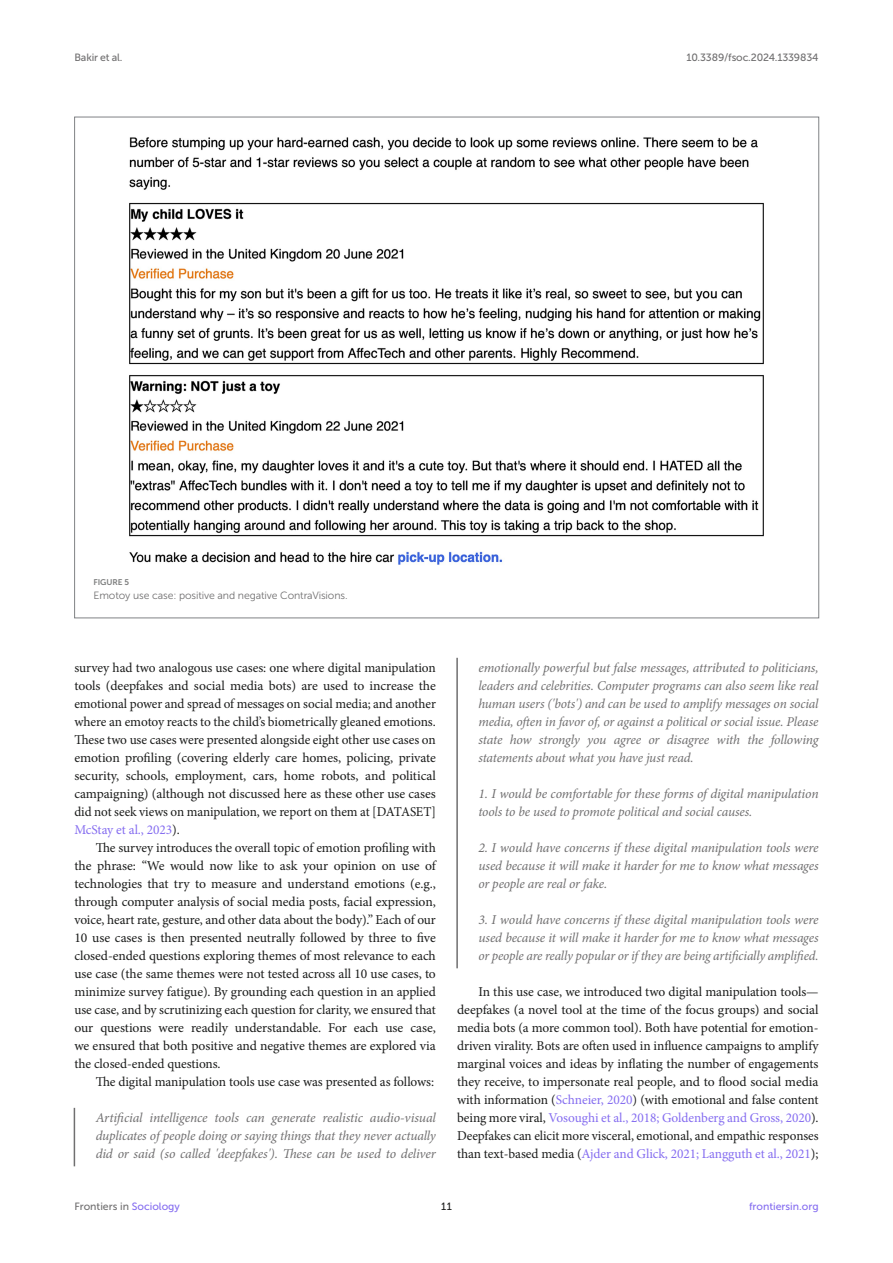
<style>
.page{position:relative;width:893px;height:1263px;background:#fff}
.page>*{position:absolute;margin:0;border:0;box-sizing:border-box;transform-origin:0 0}
.TEXT{font:13.5px/18px "Minion Pro";letter-spacing:-.005em;color:#1b1c1b;text-align:justify}
.BLOCK_QTN_ABV{font:italic 13.5px/18px "Minion Pro";letter-spacing:-.015em;color:#706f70;text-align:justify}
.TEXT_FLUSH{font:13.5px/18px "Minion Pro";letter-spacing:-.01em;color:#1b1c1b;text-align:justify}
.t1{font:10.5px "Museo Sans 500";letter-spacing:-.015em;color:#706f70}
.FIG_LEG{font:10.5px "Museo Sans 300";letter-spacing:-.01em;color:#706f70}
.t2{font:10.5px "Museo Sans 500";color:#856df0}
.t3{font:10.5px "Museo Sans 500";color:#1b1c1b}
.FIG_HD{font:8.25px "Museo Sans 700";letter-spacing:-.01em;color:#7e7f7f}
.s1{color:#856df0}
</style>
<div class="page">
<hr style="left:74px;top:1108px;width:1px;height:58px;background:#706f70">
<hr style="left:456px;top:658px;width:2px;height:310px;background:#706f70">
<img style="left:129px;top:137px;width:635px;height:428px">
<p class="t1" style="left:74px;top:51px;width:50px">Bakir et al.</p>
<p class="t1" style="left:686px;top:51px;width:134px">10.3389/fsoc.2024.1339834</p>
<p class="FIG_HD" style="left:94px;top:578px;width:37px">FIGURE 5</p>
<p class="FIG_LEG" style="left:94px;top:590px;width:256px">Emotoy use case: positive and negative ContraVisions.</p>
<p class="TEXT_FLUSH" style="left:74px;top:659px;width:363px">survey had two analogous use cases: one where digital manipulation tools (deepfakes and social media bots) are used to increase the emotional power and spread of messages on social media; and another where an emotoy reacts to the child’s biometrically gleaned emotions.<br>These two use cases were presented alongside eight other use cases on emotion profiling (covering elderly care homes, policing, private security, schools, employment, cars, home robots, and political campaigning) (although not discussed here as these other use cases did not seek views on manipulation, we report on them at [DATASET] <span class="s1">McStay et al., 2023</span>).</p>
<p class="TEXT" style="left:74px;top:839px;width:363px;text-indent:21px">The survey introduces the overall topic of emotion profiling with the phrase: “We would now like to ask your opinion on use of technologies that try to measure and understand emotions (e.g., through computer analysis of social media posts, facial expression, voice, heart rate, gesture, and other data about the body).” Each of our 10 use cases is then presented neutrally followed by three to five closed-ended questions exploring themes of most relevance to each use case (the same themes were not tested across all 10 use cases, to minimize survey fatigue). By grounding each question in an applied use case, and by scrutinizing each question for clarity, we ensured that our questions were readily understandable. For each use case, we ensured that both positive and negative themes are explored via the closed-ended questions.</p>
<p class="TEXT" style="left:96px;top:1073px;width:340px">The digital manipulation tools use case was presented as follows:</p>
<p class="BLOCK_QTN_ABV" style="left:96px;top:1109px;width:342px">Artificial intelligence tools can generate realistic audio-visual duplicates of people doing or saying things that they never actually did or said (so called 'deepfakes'). These can be used to deliver</p>
<p class="BLOCK_QTN_ABV" style="left:478px;top:659px;width:342px">emotionally powerful but false messages, attributed to politicians, leaders and celebrities. Computer programs can also seem like real human users ('bots') and can be used to amplify messages on social media, often in favor of, or against a political or social issue. Please state how strongly you agree or disagree with the following statements about what you have just read.</p>
<p class="BLOCK_QTN_ABV" style="left:478px;top:785px;width:342px">1. I would be comfortable for these forms of digital manipulation tools to be used to promote political and social causes.</p>
<p class="BLOCK_QTN_ABV" style="left:478px;top:839px;width:342px">2. I would have concerns if these digital manipulation tools were used because it will make it harder for me to know what messages or people are real or fake.</p>
<p class="BLOCK_QTN_ABV" style="left:478px;top:911px;width:342px">3. I would have concerns if these digital manipulation tools were used because it will make it harder for me to know what messages or people are really popular or if they are being artificially amplified.</p>
<p class="TEXT" style="left:457px;top:983px;width:363px;text-indent:21px">In this use case, we introduced two digital manipulation tools— deepfakes (a novel tool at the time of the focus groups) and social media bots (a more common tool). Both have potential for emotion&shy;driven virality. Bots are often used in influence campaigns to amplify marginal voices and ideas by inflating the number of engagements they receive, to impersonate real people, and to flood social media with information (<span class="s1">Schneier, 2020</span>) (with emotional and false content being more viral, <span class="s1">Vosoughi et al., 2018; Goldenberg and Gross, 2020</span>).<br>Deepfakes can elicit more visceral, emotional, and empathic responses than text-based media (<span class="s1">Ajder and Glick, 2021; Langguth et al., 2021</span>);</p>
<p class="t1" style="left:74px;top:1200px;width:107px">Frontiers in <span class="s1">Sociology</span></p>
<p class="t3" style="left:441px;top:1200px;width:12px">11</p>
<p class="t2" style="left:749px;top:1200px;width:71px">frontiersin.org</p>
</div>
